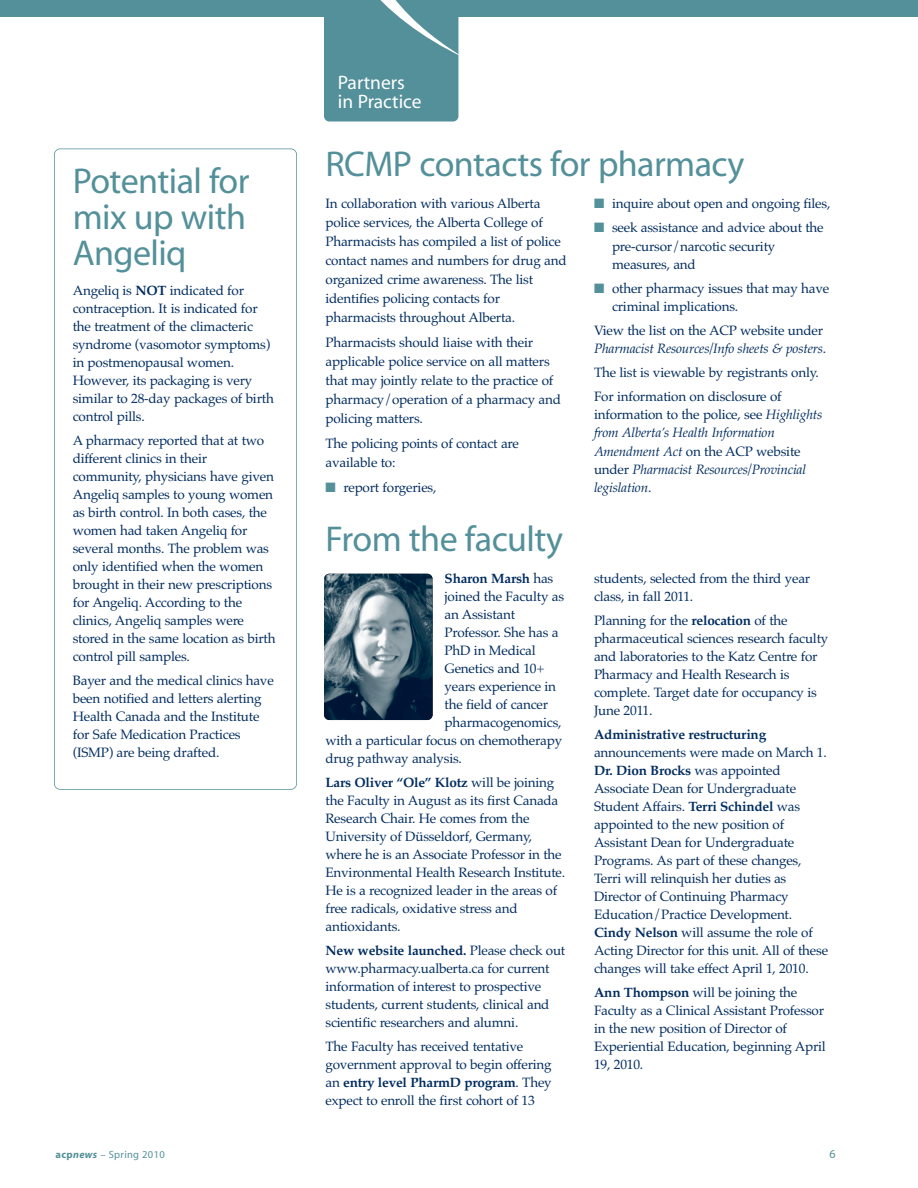
<style>
.page{position:relative;width:918px;height:1188px;background:#fff}
.page>*{position:absolute;margin:0;border:0;box-sizing:border-box;transform-origin:0 0}
.t1{font:36px/36px "Myriad";letter-spacing:-.015em;color:#539099;text-align:justify}
.t2{font:19.5px/19.5px "Myriad";color:#fff}
.t3{font:13.5px/18px "Palatino";letter-spacing:-.015em;color:#002c5f}
.t4{font:italic 13.5px/18.1px "Palatino";letter-spacing:-.015em;color:#002c5f}
.t5{font:700 13.5px "Palatino";letter-spacing:-.015em;color:#002c5f}
.t6{font:12px "Myriad";color:#539099}
.t7{font:10.5px "Myriad";letter-spacing:.03em;color:#539099}
.s1{font-weight:700}
.s2{color:#539099}
.s3{font-weight:400}
.s4{font-style:normal}
.s5{font-weight:700;font-style:italic}
</style>
<div class="page">
<div style="left:0;top:0;width:918px;height:17px;background:#539099"></div>
<div style="left:324px;top:0;width:134px;height:122px;background:#539099"></div>
<img style="left:324px;top:574px;width:109px;height:146px;border-radius:5px">
<div style="left:54px;top:148px;width:243px;height:642px;border:2px solid #539099;border-radius:6px"></div>
<h1 class="t1" style="left:73px;top:166px;width:178px">Potential for mix up with Angeliq</h1>
<p class="t3" style="left:73px;top:283px;width:203px">Angeliq is <span class="s1">NOT</span> indicated for contraception. It is indicated for the treatment of the climacteric syndrome (vasomotor symptoms) in postmenopausal women.<br>However, its packaging is very similar to 28-day packages of birth control pills.</p>
<p class="t3" style="left:73px;top:433px;width:204px">A pharmacy reported that at two different clinics in their community, physicians have given<br>Angeliq samples to young women as birth control. In both cases, the women had taken Angeliq for several months. The problem was only identified when the women brought in their new prescriptions for Angeliq. According to the clinics, Angeliq samples were stored in the same location as birth control pill samples.</p>
<p class="t3" style="left:73px;top:673px;width:203px">Bayer and the medical clinics have been notified and letters alerting<br>Health Canada and the Institute for Safe Medication Practices (ISMP) are being drafted.</p>
<h2 class="t2" style="left:338px;top:74px;width:85px">Partners in Practice</h2>
<h1 class="t1" style="left:326px;top:148px;width:421px">RCMP contacts for pharmacy</h1>
<p class="t3" style="left:326px;top:196px;width:243px;line-height:18.9px">In collaboration with various Alberta police services, the Alberta College of Pharmacists has compiled a list of police contact names and numbers for drug and organized crime awareness. The list identifies policing contacts for pharmacists throughout Alberta.</p>
<p class="t3" style="left:326px;top:335px;width:237px;line-height:18.9px">Pharmacists should liaise with their applicable police service on all matters that may jointly relate to the practice of pharmacy/operation of a pharmacy and policing matters.</p>
<p class="t3" style="left:326px;top:435px;width:195px;line-height:18.9px">The policing points of contact are available to:</p>
<p class="t3" style="left:326px;top:480px;width:112px"><span class="s2">■</span> report forgeries,</p>
<h1 class="t1" style="left:326px;top:523px;width:239px">From the faculty</h1>
<p class="t5" style="left:445px;top:574px;width:110px">Sharon Marsh <span class="s3">has</span></p>
<p class="t3" style="left:445px;top:589px;width:121px">joined the Faculty as</p>
<p class="t3" style="left:445px;top:607px;width:72px">an Assistant</p>
<p class="t3" style="left:445px;top:625px;width:115px">Professor. She has a</p>
<p class="t3" style="left:445px;top:643px;width:93px">PhD in Medical</p>
<p class="t3" style="left:445px;top:661px;width:102px">Genetics and 10+</p>
<p class="t3" style="left:445px;top:679px;width:113px">years experience in</p>
<p class="t3" style="left:445px;top:697px;width:105px">the field of cancer</p>
<p class="t3" style="left:445px;top:715px;width:118px">pharmacogenomics,</p>
<p class="t3" style="left:325px;top:733px;width:238px">with a particular focus on chemotherapy</p>
<p class="t3" style="left:325px;top:751px;width:138px">drug pathway analysis.</p>
<p class="t3" style="left:325px;top:775px;width:241px"><span class="s1">Lars Oliver “Ole” Klotz</span> will be joining the Faculty in August as its first Canada Research Chair. He comes from the University of Düsseldorf, Germany, where he is an Associate Professor in the Environmental Health Research Institute.<br>He is a recognized leader in the areas of free radicals, oxidative stress and antioxidants.</p>
<p class="t3" style="left:325px;top:943px;width:241px"><span class="s1">New website launched.</span> Please check out www.pharmacy.ualberta.ca for current information of interest to prospective students, current students, clinical and scientific researchers and alumni.</p>
<p class="t3" style="left:325px;top:1039px;width:228px">The Faculty has received tentative government approval to begin offering an <span class="s1">entry level PharmD program</span>. They expect to enroll the first cohort of 13</p>
<p class="t3" style="left:594px;top:196px;width:238px"><span class="s2">■</span> inquire about open and ongoing files,</p>
<p class="t3" style="left:612px;top:220px;width:213px;text-indent:-18px"><span class="s2">■</span> seek assistance and advice about the pre-cursor/narcotic security measures, and</p>
<p class="t3" style="left:612px;top:281px;width:219px;text-indent:-18px"><span class="s2">■</span> other pharmacy issues that may have criminal implications.</p>
<p class="t4" style="left:594px;top:323px;width:234px"><span class="s4">View the list on the ACP website under<br></span>Pharmacist Resources/Info sheets &amp; posters<span class="s4">.</span></p>
<p class="t3" style="left:594px;top:362px;width:226px;line-height:24.2px">The list is viewable by registrants only.<br>For information on disclosure of</p>
<p class="t4" style="left:594px;top:407px;width:230px"><span class="s4">information to the police, see</span> Highlights from Alberta’s Health Information Amendment Act <span class="s4">on the ACP website under</span> Pharmacist Resources/Provincial legislation<span class="s4">.</span></p>
<p class="t3" style="left:594px;top:571px;width:218px">students, selected from the third year class, in fall 2011.</p>
<p class="t3" style="left:594px;top:613px;width:236px">Planning for the <span class="s1">relocation</span> of the pharmaceutical sciences research faculty and laboratories to the Katz Centre for Pharmacy and Health Research is complete. Target date for occupancy is June 2011.</p>
<p class="t5" style="left:594px;top:730px;width:174px">Administrative restructuring</p>
<p class="t3" style="left:594px;top:745px;width:236px">announcements were made on March 1.<br><span class="s1">Dr. Dion Brocks</span> was appointed Associate Dean for Undergraduate Student Affairs. <span class="s1">Terri Schindel</span> was appointed to the new position of Assistant Dean for Undergraduate Programs. As part of these changes, Terri will relinquish her duties as Director of Continuing Pharmacy Education/Practice Development.<br><span class="s1">Cindy Nelson</span> will assume the role of Acting Director for this unit. All of these changes will take effect April 1, 2010.</p>
<p class="t3" style="left:594px;top:985px;width:233px"><span class="s1">Ann Thompson</span> will be joining the<br>Faculty as a Clinical Assistant Professor in the new position of Director of<br>Experiential Education, beginning April<br>19, 2010.</p>
<p class="t7" style="left:56px;top:1150px;width:111px"><span class="s1">acp</span><span class="s5">news</span> – Spring 2010</p>
<p class="t6" style="left:829px;top:1149px;width:8px">6</p>
</div>
